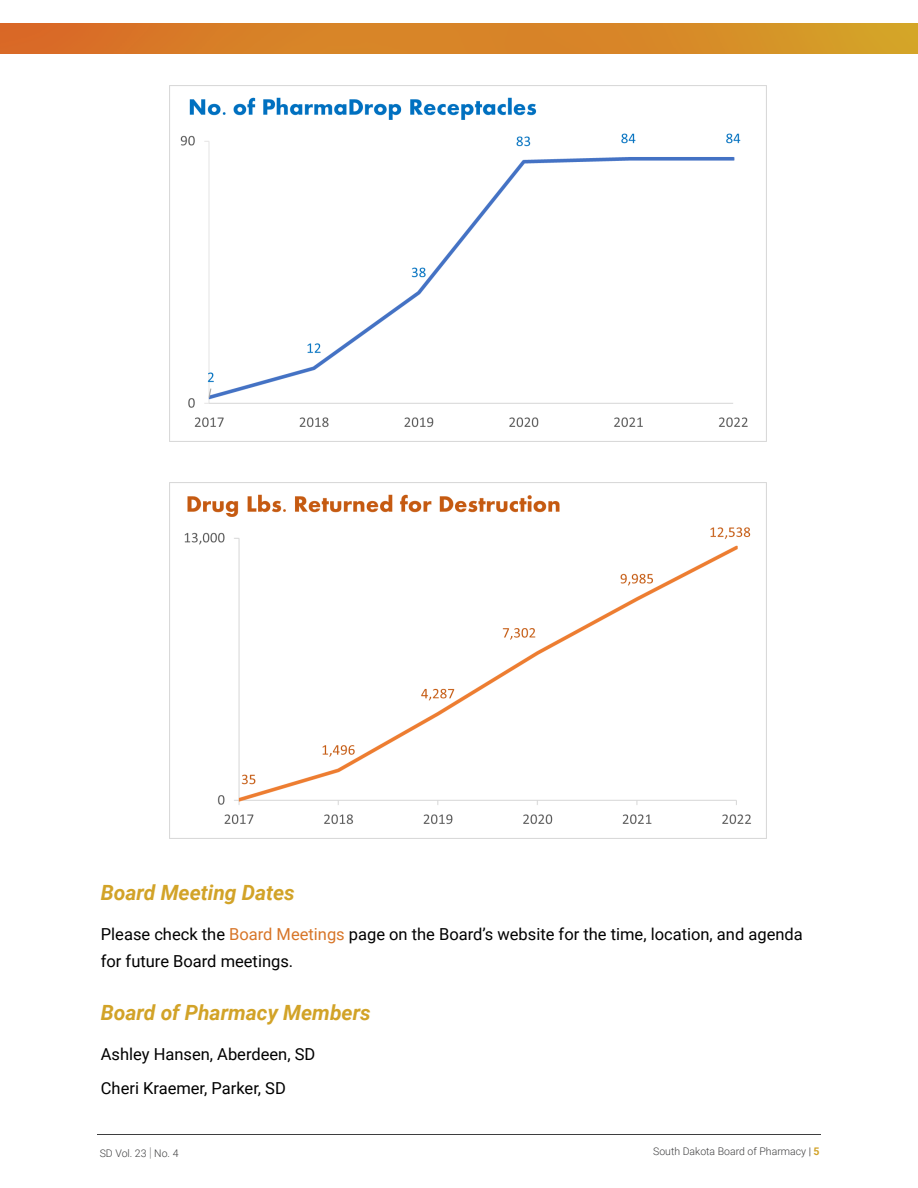
<style>
.page{position:relative;width:918px;height:1188px;background:#fff}
.page>*{position:absolute;margin:0;border:0;box-sizing:border-box;transform-origin:0 0}
.Header_1{font:italic 700 21px "Roboto";color:#d2a328}
.Paragraph{font:16.5px/27px "Roboto";color:#000}
.t1{font:300 10.5px "Roboto";color:#3e3e3f}
.s1{color:#d77528}
.s2{font-weight:100;font-size:13.5px}
.s3{color:#231f20}
.s4{font-weight:700;color:#d2a328}
</style>
<div class="page">
<hr style="left:97px;top:1135px;width:724px;height:1px;background:#3e3e3f">
<img style="left:0;top:24px;width:918px;height:30px">
<img style="left:170px;top:86px;width:597px;height:356px">
<img style="left:170px;top:483px;width:597px;height:356px">
<p class="Header_1" style="left:101px;top:877px;width:195px">Board Meeting Dates</p>
<p class="Paragraph" style="left:101px;top:920px;width:703px">Please check the <span class="s1">Board Meetings</span> page on the Board’s website for the time, location, and agenda for future Board meetings.</p>
<p class="Header_1" style="left:101px;top:998px;width:271px">Board of Pharmacy Members</p>
<p class="Paragraph" style="left:101px;top:1040px;width:216px">Ashley Hansen, Aberdeen, SD</p>
<p class="Paragraph" style="left:101px;top:1074px;width:187px">Cheri Kraemer, Parker, SD</p>
<p class="t1" style="left:100px;top:1146px;width:80px">SD Vol. 23 <span class="s2">|</span> No. 4</p>
<p class="t1" style="left:653px;top:1144px;width:168px">South Dakota Board of Pharmacy <span class="s3">|</span> <span class="s4">5</span></p>
</div>
